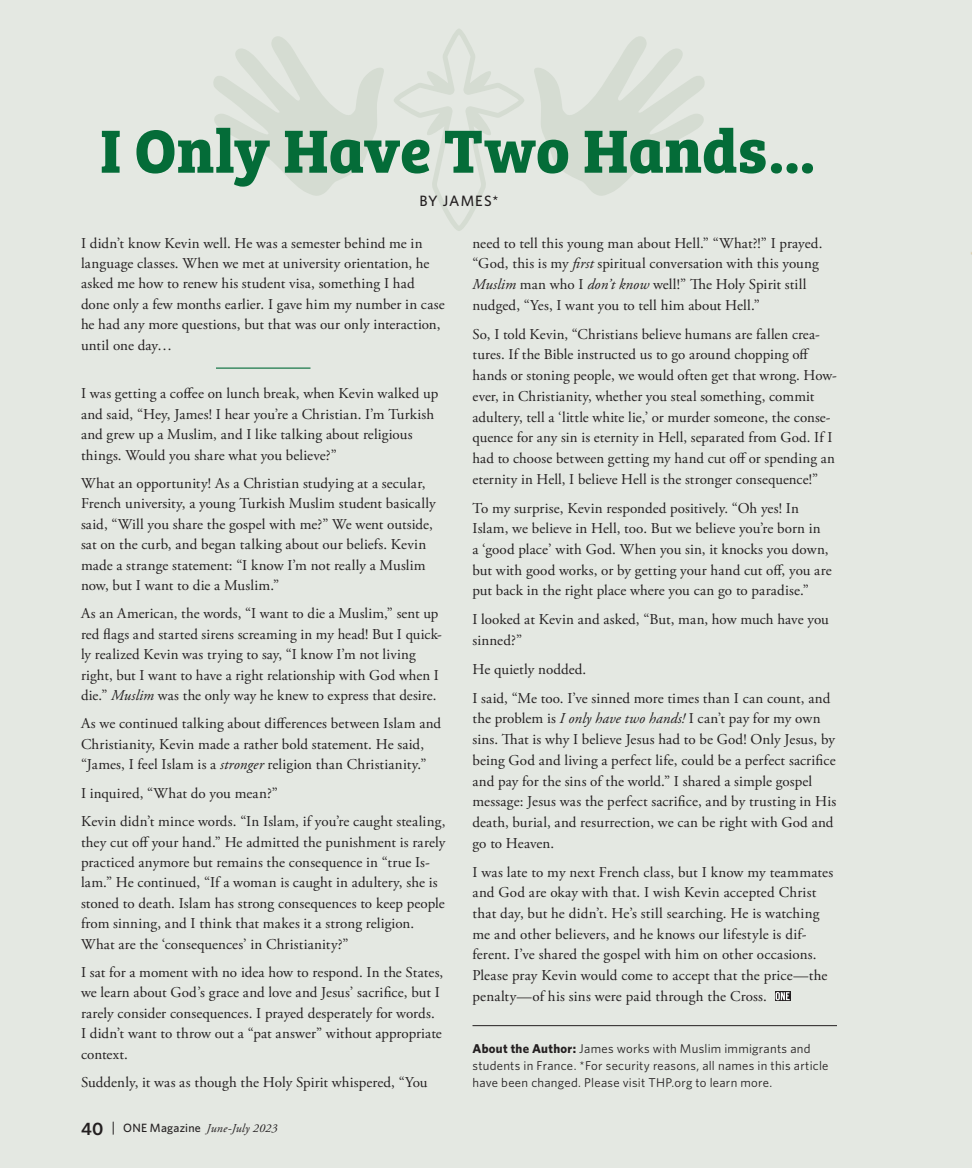
<style>
.page{position:relative;width:972px;height:1168px;background:#e4e8e2}
.page>*{position:absolute;margin:0;border:0;box-sizing:border-box;transform-origin:0 0}
.t1{font:700 63px "Bree Serif";color:#046c38}
.t2{font:15px/20.4px "Adobe Garamond Pro";letter-spacing:.01em;color:#231f20}
.t3{font:500 15px "Whitney";letter-spacing:.075em;color:#231f20}
.t4{font:12.75px/17px "Whitney";letter-spacing:.02em;color:#231f20}
.t5{font:italic 12px "Adobe Garamond Pro";letter-spacing:.02em;color:#231f20}
.s1{font-style:italic}
.s2{font-family:"Whitney";font-weight:600;font-style:normal;font-size:18px}
.s3{font-family:"Whitney";font-weight:500;font-style:normal;font-size:14.4px}
.s4{font-family:"Whitney";font-weight:500;font-style:normal}
.s5{font-weight:700}
</style>
<div class="page">
<hr style="left:216px;top:367px;width:94px;height:2px;background:#046c38">
<hr style="left:472px;top:1025px;width:365px;height:1px;background:#231f20">
<svg style="left:775px;top:991px;width:15px;height:10px"></svg>
<svg style="left:776px;top:992px;width:14px;height:8px"></svg>
<svg style="left:534px;top:36px;width:171px;height:160px"></svg>
<svg style="left:213px;top:36px;width:171px;height:160px"></svg>
<svg style="left:394px;top:29px;width:130px;height:202px"></svg>
<h1 class="t1" style="left:100px;top:102px;width:720px">I Only Have Two Hands…</h1>
<p class="t3" style="left:419px;top:191px;width:81px">BY JAMES*</p>
<p class="t2" style="left:81px;top:233px;width:365px">I didn’t know Kevin well. He was a semester behind me in language classes. When we met at university orientation, he asked me how to renew his student visa, something I had done only a few months earlier. I gave him my number in case he had any more questions, but that was our only interaction, until one day…</p>
<p class="t2" style="left:81px;top:384px;width:359px">I was getting a coffee on lunch break, when Kevin walked up and said, “Hey, James! I hear you’re a Christian. I’m Turkish and grew up a Muslim, and I like talking about religious things. Would you share what you believe?”</p>
<p class="t2" style="left:81px;top:474px;width:356px">What an opportunity! As a Christian studying at a secular, French university, a young Turkish Muslim student basically said, “Will you share the gospel with me?” We went outside, sat on the curb, and began talking about our beliefs. Kevin made a strange statement: “I know I’m not really a Muslim now, but I want to die a Muslim.”</p>
<p class="t2" style="left:81px;top:604px;width:363px">As an American, the words, “I want to die a Muslim,” sent up red flags and started sirens screaming in my head! But I quick&shy;ly realized Kevin was trying to say, “I know I’m not living right, but I want to have a right relationship with God when I die.” <span class="s1">Muslim</span> was the only way he knew to express that desire.</p>
<p class="t2" style="left:81px;top:714px;width:362px">As we continued talking about differences between Islam and<br>Christianity, Kevin made a rather bold statement. He said, “James, I feel Islam is a <span class="s1">stronger</span> religion than Christianity.”</p>
<p class="t2" style="left:81px;top:779px;width:366px;line-height:28.5px">I inquired, “What do you mean?”<br>Kevin didn’t mince words. “In Islam, if you’re caught stealing,</p>
<p class="t2" style="left:81px;top:832px;width:366px">they cut off your hand.” He admitted the punishment is rarely practiced anymore but remains the consequence in “true Is&shy;lam.” He continued, “If a woman is caught in adultery, she is stoned to death. Islam has strong consequences to keep people from sinning, and I think that makes it a strong religion.<br>What are the ‘consequences’ in Christianity?”</p>
<p class="t2" style="left:81px;top:962px;width:364px">I sat for a moment with no idea how to respond. In the States, we learn about God’s grace and love and Jesus’ sacrifice, but I rarely consider consequences. I prayed desperately for words.<br>I didn’t want to throw out a “pat answer” without appropriate context.</p>
<p class="t2" style="left:81px;top:1072px;width:348px">Suddenly, it was as though the Holy Spirit whispered, “You</p>
<p class="t5" style="left:81px;top:1121px;width:198px"><span class="s2">40</span> <span class="s3">|</span> <span class="s4">ONE Magazine</span> June-July 2023</p>
<p class="t2" style="left:472px;top:233px;width:351px">need to tell this young man about Hell.” “What?!” I prayed. “God, this is my <span class="s1">first</span> spiritual conversation with this young <span class="s1">Muslim</span> man who I <span class="s1">don’t know</span> well!” The Holy Spirit still nudged, “Yes, I want you to tell him about Hell.”</p>
<p class="t2" style="left:472px;top:324px;width:366px">So, I told Kevin, “Christians believe humans are fallen crea&shy;tures. If the Bible instructed us to go around chopping off hands or stoning people, we would often get that wrong. How&shy;ever, in Christianity, whether you steal something, commit adultery, tell a ‘little white lie,’ or murder someone, the conse&shy;quence for any sin is eternity in Hell, separated from God. If I had to choose between getting my hand cut off or spending an eternity in Hell, I believe Hell is the stronger consequence!”</p>
<p class="t2" style="left:472px;top:498px;width:361px">To my surprise, Kevin responded positively. “Oh yes! In Islam, we believe in Hell, too. But we believe you’re born in<br>a ‘good place’ with God. When you sin, it knocks you down, but with good works, or by getting your hand cut off, you are put back in the right place where you can go to paradise.”</p>
<p class="t2" style="left:472px;top:610px;width:358px">I looked at Kevin and asked, “But, man, how much have you sinned?”</p>
<p class="t2" style="left:472px;top:655px;width:359px;line-height:28.8px">He quietly nodded.<br>I said, “Me too. I’ve sinned more times than I can count, and</p>
<p class="t2" style="left:472px;top:709px;width:365px">the problem is <span class="s1">I only have two hands!</span> I can’t pay for my own sins. That is why I believe Jesus had to be God! Only Jesus, by being God and living a perfect life, could be a perfect sacrifice and pay for the sins of the world.” I shared a simple gospel message: Jesus was the perfect sacrifice, and by trusting in His death, burial, and resurrection, we can be right with God and go to Heaven.</p>
<p class="t2" style="left:472px;top:862px;width:362px">I was late to my next French class, but I know my teammates and God are okay with that. I wish Kevin accepted Christ that day, but he didn’t. He’s still searching. He is watching me and other believers, and he knows our lifestyle is dif&shy;ferent. I’ve shared the gospel with him on other occasions.<br>Please pray Kevin would come to accept that the price—the penalty—of his sins were paid through the Cross.</p>
<p class="t4" style="left:472px;top:1040px;width:358px"><span class="s5">About the Author:</span> James works with Muslim immigrants and students in France. *For security reasons, all names in this article have been changed. Please visit THP.org to learn more.</p>
</div>
